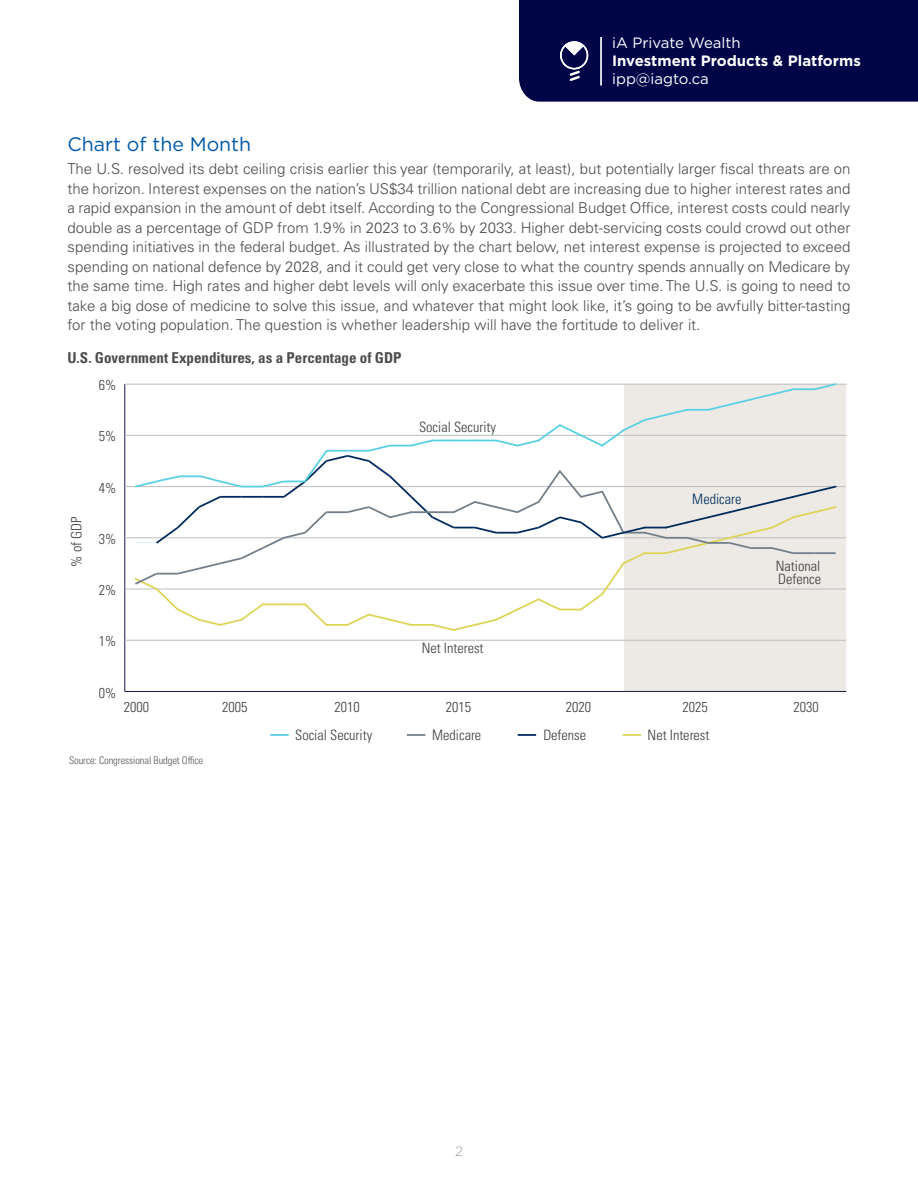
<style>
.page{position:relative;width:918px;height:1188px;background:#fff}
.page>*{position:absolute;margin:0;border:0;box-sizing:border-box;transform-origin:0 0}
.Blue_header{font:19.5px "Gotham";color:#0158a6}
.iA_Body_Copy{font:300 15px/19.5px "Univers LT Pro 45";color:#4b4c4d;text-align:justify}
.iA_Body_Copy-2{font:700 condensed 15px "Univers LT Pro";color:#4b4c4d}
.t1{font:700 15px "Gotham";color:#fff}
.t2{font:15px "Gotham";color:#fff}
.t3{font:300 condensed 14.25px/13px "Univers LT Pro";color:#3e3e3f}
.t4{font:300 condensed 14.25px "Univers LT Pro";color:#002b5c}
.t5{font:300 13.5px "Gotham";color:#9b9da0}
.t6{font:300 condensed 10.5px "Univers LT Pro";letter-spacing:-.01em;color:#57585a}
</style>
<div class="page">
<div style="left:519px;top:0;width:399px;height:102px;background:#000548"></div>
<div style="left:624px;top:384px;width:221px;height:307px;background:#edeae5"></div>
<hr style="left:125px;top:691px;width:721px;height:1px;background:#171a4a">
<hr style="left:124px;top:384px;width:1px;height:307px;background:#171a4a">
<hr style="left:125px;top:640px;width:721px;height:1px;background:#bcbdc0">
<hr style="left:125px;top:589px;width:721px;height:1px;background:#bcbdc0">
<hr style="left:125px;top:538px;width:721px;height:1px;background:#bcbdc0">
<hr style="left:125px;top:486px;width:721px;height:1px;background:#bcbdc0">
<hr style="left:125px;top:435px;width:721px;height:1px;background:#bcbdc0">
<hr style="left:125px;top:384px;width:722px;height:1px;background:#bcbdc0">
<svg style="left:133px;top:383px;width:705px;height:248px"></svg>
<svg style="left:270px;top:734px;width:19px;height:2px"></svg>
<svg style="left:407px;top:734px;width:18px;height:2px"></svg>
<svg style="left:518px;top:734px;width:18px;height:2px"></svg>
<svg style="left:623px;top:734px;width:18px;height:2px"></svg>
<p class="t2" style="left:612px;top:33px;width:130px">iA Private Wealth</p>
<p class="t1" style="left:612px;top:51px;width:250px">Investment Products &amp; Platforms</p>
<p class="t2" style="left:612px;top:69px;width:98px">ipp@iagto.ca</p>
<p class="Blue_header" style="left:68px;top:132px;width:185px">Chart of the Month</p>
<p class="iA_Body_Copy" style="left:68px;top:159px;width:785px">The U.S. resolved its debt ceiling crisis earlier this year (temporarily, at least), but potentially larger fiscal threats are on the horizon. Interest expenses on the nation’s US$34 trillion national debt are increasing due to higher interest rates and a rapid expansion in the amount of debt itself. According to the Congressional Budget Office, interest costs could nearly double as a percentage of GDP from 1.9% in 2023 to 3.6% by 2033. Higher debt-servicing costs could crowd out other spending initiatives in the federal budget. As illustrated by the chart below, net interest expense is projected to exceed spending on national defence by 2028, and it could get very close to what the country spends annually on Medicare by the same time. High rates and higher debt levels will only exacerbate this issue over time. The U.S. is going to need to take a big dose of medicine to solve this issue, and whatever that might look like, it’s going to be awfully bitter-tasting for the voting population. The question is whether leadership will have the fortitude to deliver it.</p>
<p class="iA_Body_Copy-2" style="left:68px;top:349px;width:336px">U.S. Government Expenditures, as a Percentage of GDP</p>
<p class="t3" style="left:69px;top:567px;width:52px;rotate:-90deg">% of GDP</p>
<p class="t3" style="left:99px;top:378px;width:19px">6%</p>
<p class="t3" style="left:99px;top:429px;width:19px">5%</p>
<p class="t3" style="left:99px;top:480px;width:19px">4%</p>
<p class="t3" style="left:99px;top:532px;width:19px">3%</p>
<p class="t3" style="left:99px;top:583px;width:19px">2%</p>
<p class="t3" style="left:419px;top:420px;width:79px">Social Security</p>
<p class="t4" style="left:692px;top:490px;width:51px">Medicare</p>
<p class="t3" style="left:99px;top:634px;width:19px">1%</p>
<p class="t3" style="left:422px;top:640px;width:63px">Net Interest</p>
<p class="t3" style="left:99px;top:685px;width:19px">0%</p>
<p class="t3" style="left:124px;top:699px;width:27px">2000</p>
<p class="t3" style="left:222px;top:699px;width:27px">2005</p>
<p class="t3" style="left:334px;top:699px;width:27px">2010</p>
<p class="t3" style="left:446px;top:699px;width:27px">2015</p>
<p class="t3" style="left:566px;top:699px;width:27px">2020</p>
<p class="t3" style="left:682px;top:699px;width:27px">2025</p>
<p class="t3" style="left:432px;top:728px;width:51px">Medicare</p>
<p class="t3" style="left:543px;top:728px;width:44px">Defense</p>
<p class="t3" style="left:648px;top:728px;width:63px">Net Interest</p>
<p class="t3" style="left:295px;top:728px;width:79px">Social Security</p>
<p class="t6" style="left:69px;top:753px;width:136px">Source: Congressional Budget Office</p>
<p class="t3" style="left:776px;top:559px;width:47px">National<br>Defence</p>
<p class="t3" style="left:794px;top:699px;width:27px">2030</p>
<p class="t5" style="left:455px;top:1142px;width:9px">2</p>
</div>
